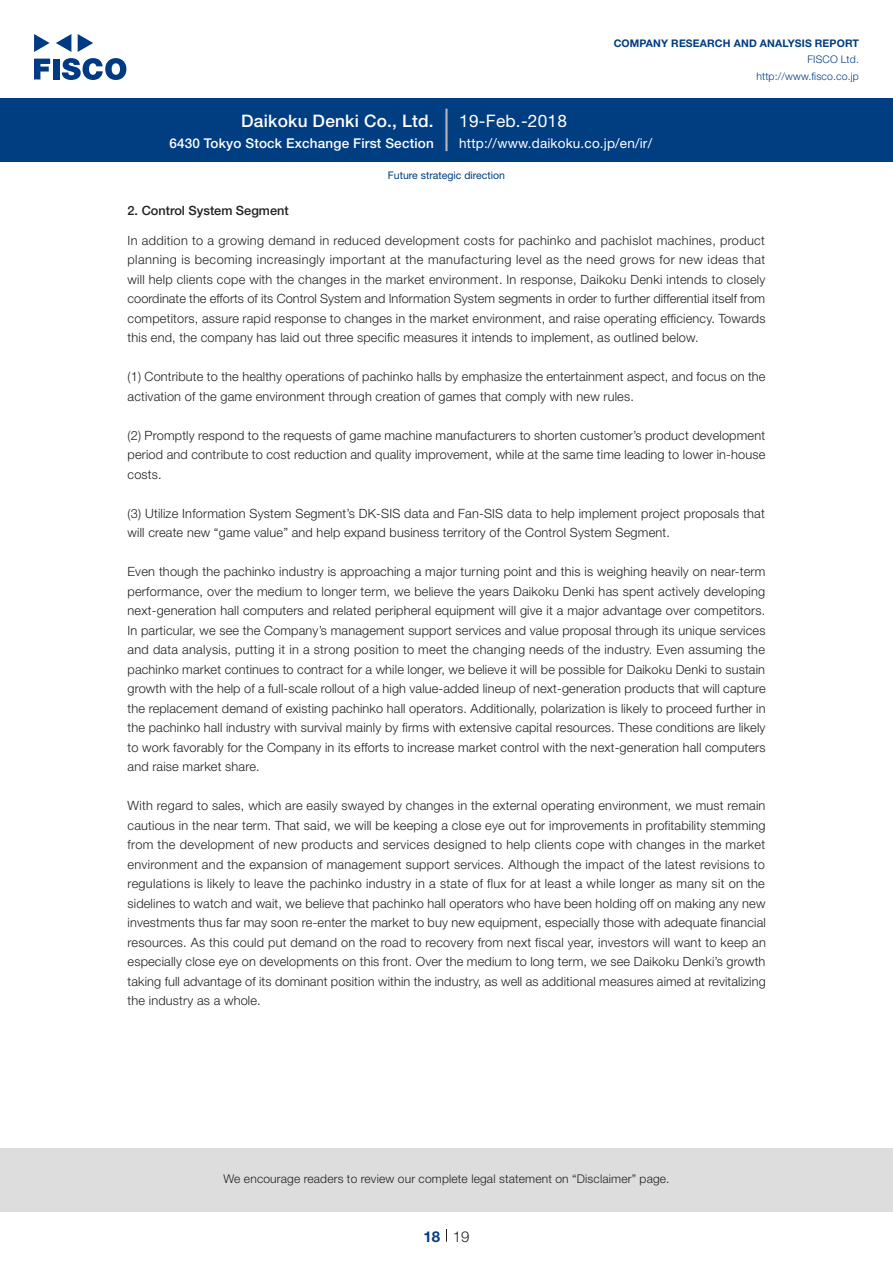
<style>
.page{position:relative;width:893px;height:1263px;background:#fff}
.page>*{position:absolute;margin:0;border:0;box-sizing:border-box;transform-origin:0 0}
.t1{font:500 17.25px "Helvetica Neue LT Std";letter-spacing:.015em;color:#fff}
.t2{font:17.25px "Helvetica Neue LT Std";letter-spacing:.015em;color:#fff}
.t3{font:300 15px "Helvetica Neue LT Std";color:#231f20}
.t4{font:700 15px "Helvetica Neue LT Std";color:#003d81}
.t5{font:500 13.5px "Helvetica Neue LT Std";letter-spacing:.015em;color:#fff}
.t6{font:13.5px "Helvetica Neue LT Std";letter-spacing:.015em;color:#fff}
.本文_e{font:300 12.75px/19.5px "Helvetica Neue LT Std";letter-spacing:.015em;color:#231f20;text-align:justify}
.小タイトル_e{font:500 12.75px "Helvetica Neue LT Std";color:#231f20}
.t7{font:300 12px "Helvetica Neue LT Std";letter-spacing:.015em;color:#231f20}
.t8{font:700 10.5px "Helvetica Neue LT Std";letter-spacing:.015em;color:#003d81}
.t9{font:300 10.5px/16.5px "Helvetica Neue LT Std";letter-spacing:.015em;color:#003d81;text-align:right}
.ヘッダー_e{font:10.5px "Helvetica Neue LT Std";color:#003d81}
</style>
<div class="page">
<div style="left:0;top:1148px;width:893px;height:64px;background:#ddd"></div>
<svg style="left:34px;top:59px;width:16px;height:20px"></svg>
<div style="left:53px;top:59px;width:6px;height:20px;background:#003a83"></div>
<svg style="left:62px;top:58px;width:64px;height:22px"></svg>
<svg style="left:34px;top:34px;width:16px;height:18px"></svg>
<svg style="left:78px;top:34px;width:15px;height:18px"></svg>
<svg style="left:56px;top:34px;width:15px;height:18px"></svg>
<div style="left:0;top:98px;width:893px;height:64px;background:#003d81"></div>
<hr style="left:445px;top:109px;width:3px;height:42px;background:#b5b5b6">
<svg style="left:446px;top:1229px;width:1px;height:13px"></svg>
<h1 class="t1" style="left:241px;top:110px;width:194px">Daikoku Denki Co., Ltd.</h1>
<p class="t5" style="left:169px;top:135px;width:266px">6430 Tokyo Stock Exchange First Section</p>
<h1 class="t2" style="left:459px;top:110px;width:109px">19-Feb.-2018</h1>
<p class="t8" style="left:614px;top:37px;width:247px">COMPANY RESEARCH AND ANALYSIS REPORT</p>
<p class="t9" style="left:756px;top:51px;width:104px">FISCO Ltd. http://www.fisco.co j p.</p>
<p class="t6" style="left:459px;top:135px;width:194px">http://www.daikoku. c o j p. / e n /i r/</p>
<p class="ヘッダー_e" style="left:388px;top:169px;width:119px">Future strategic direction</p>
<p class="小タイトル_e" style="left:128px;top:203px;width:163px">2. Control System Segment</p>
<p class="本文_e" style="left:128px;top:230px;width:639px">In addition to a growing demand in reduced development costs for pachinko and pachislot machines, product planning is becoming increasingly important at the manufacturing level as the need grows for new ideas that will help clients cope with the changes in the market environment In. response, Daikoku Denki intends to closely coordinate the efforts of its Control System and Information System segments in order to further differential itself from competitors, assure rapid response to changes in the market environment, and raise operating efficiency. Towards this end, the company has laid out three specific measures it intends to implement, as outlined below.</p>
<p class="本文_e" style="left:128px;top:367px;width:639px">1( ) Contribute to the healthy operations of pachinko halls by emphasize the entertainment aspect, and focus on the activation of the game environment through creation of games that comply with new rules.</p>
<p class="本文_e" style="left:128px;top:425px;width:639px">2( ) Promptly respond to the requests of game machine manufacturers to shorten customer s’ product development period and contribute to cost reduction and quality improvement, while at the same time leading to lower in-house costs.</p>
<p class="本文_e" style="left:128px;top:503px;width:639px">3( ) Utilize Information System Segment s’ DK-SIS data and Fan-SIS data to help implement project proposals that will create new “game value” and help expand business territory of the Control System Segment.</p>
<p class="本文_e" style="left:128px;top:562px;width:640px">Even though the pachinko industry is approaching a major turning point and this is weighing heavily on near-term performance, over the medium to longer term, we believe the years Daikoku Denki has spent actively developing next-generation hall computers and related peripheral equipment will give ait major advantage over competitors.<br>In particular, we see the Company s’ management support services and value proposal through its unique services and data analysis, putting init a strong position to meet the changing needs of the industry. Even assuming the pachinko market continues to contract for a while longer, we believe it will be possible for Daikoku Denki to sustain growth with the help of a full-scale rollout of a high value-added lineup of next-generation products that will capture the replacement demand of existing pachinko hall operators. Additionally, polarization is likely to proceed further in the pachinko hall industry with survival mainly by firms with extensive capital resources. These conditions are likely to work favorably for the Company in its efforts to increase market control with the next-generation hall computers and raise market share.</p>
<p class="本文_e" style="left:128px;top:796px;width:640px">With regard to sales, which are easily swayed by changes in the external operating environment, we must remain cautious in the near term. That said, we will be keeping a close eye out for improvements in profitability stemming from the development of new products and services designed to help clients cope with changes in the market environment and the expansion of management support services. Although the impact of the latest revisions to regulations is likely to leave the pachinko industry in a state of flux for at least a while longer as many sit on the sidelines to watch and wait, we believe that pachinko hall operators who have been holding off on making any new investments thus far may soon re-enter the market to buy new equipment, especially those with adequate financial resources. As this could put demand on the road to recovery from next fiscal year, investors will want to keep an especially close eye on developments on this front. Over the medium to long term, we see Daikoku Denki s’ growth taking full advantage of its dominant position within the industry, as well as additional measures aimed at revitalizing the industry as a whole.</p>
<p class="t7" style="left:223px;top:1171px;width:448px">We encourage readers to review our complete legal statement on “Disclaimer” page.</p>
<p class="t4" style="left:423px;top:1227px;width:18px">18</p>
<p class="t3" style="left:453px;top:1227px;width:18px">19</p>
</div>
